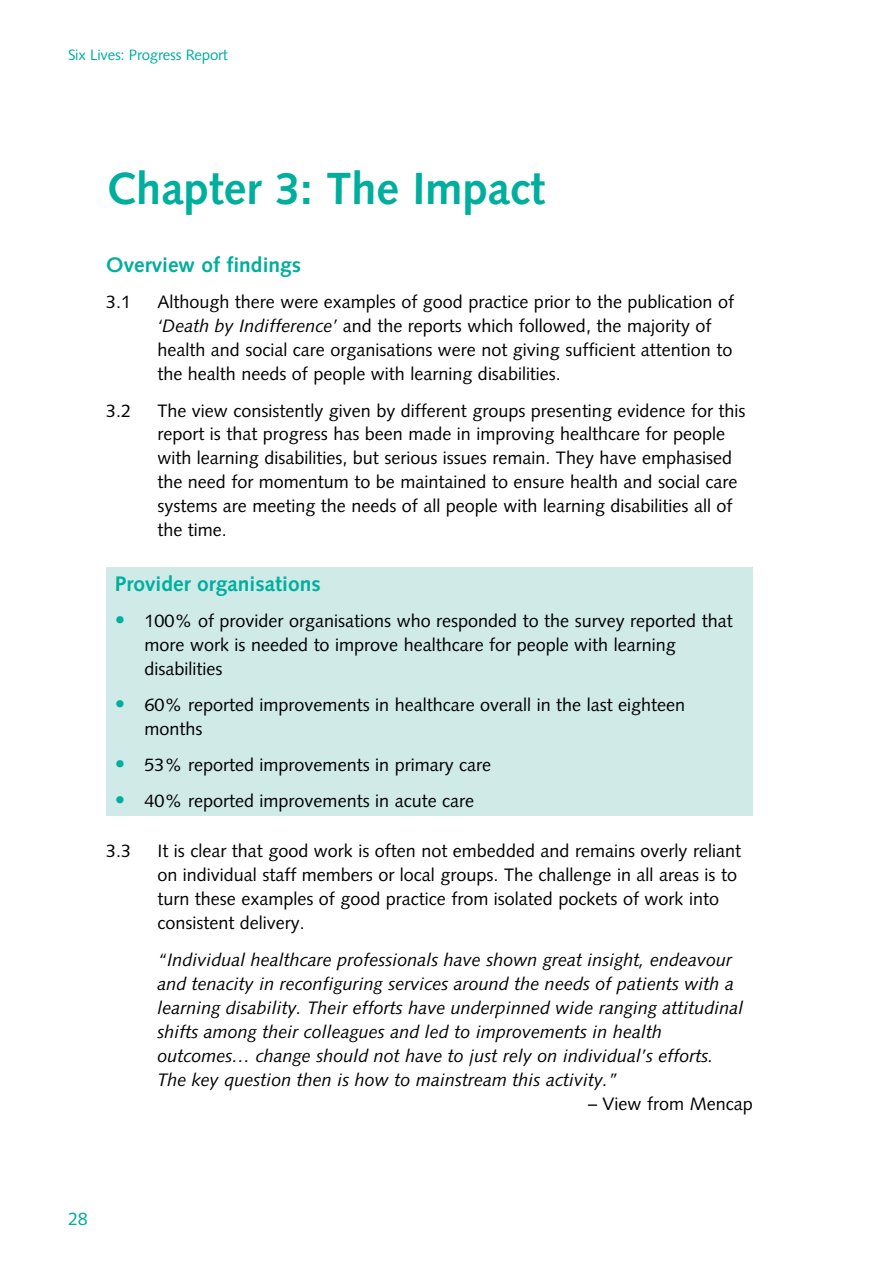
<style>
.page{position:relative;width:893px;height:1263px;background:#fff}
.page>*{position:absolute;margin:0;border:0;box-sizing:border-box;transform-origin:0 0}
.t1{font:700 45px "Syntax";color:#00ae9e}
.t2{font:700 21px "Syntax";color:#00ae9e}
.t3{font:18px/24px "Syntax";color:#000}
.t4{font:italic 18px/24px "Syntax";color:#000}
.t5{font:18px "Syntax";color:#00ae9e}
.t6{font:15px "Syntax";letter-spacing:-.015em;color:#00ae9e}
.s1{font-style:italic}
.s2{font-size:21px;color:#00ae9e}
</style>
<div class="page">
<div style="left:106px;top:566px;width:647px;height:249px;background:#cfeae7"></div>
<p class="t6" style="left:68px;top:45px;width:161px">Six Lives: Progress Report</p>
<h1 class="t1" style="left:106px;top:163px;width:440px">Chapter 3: The Impact</h1>
<p class="t2" style="left:106px;top:252px;width:196px">Overview of findings</p>
<p class="t3" style="left:106px;top:290px;width:27px">3.1</p>
<p class="t3" style="left:157px;top:290px;width:578px">Although there were examples of good practice prior to the publication of <span class="s1">‘Death by Indifference’</span> and the reports which followed, the majority of health and social care organisations were not giving sufficient attention to the health needs of people with learning disabilities.</p>
<p class="t3" style="left:106px;top:398px;width:27px">3.2</p>
<p class="t3" style="left:157px;top:398px;width:590px">The view consistently given by different groups presenting evidence for this report is that progress has been made in improving healthcare for people with learning disabilities, but serious issues remain. They have emphasised the need for momentum to be maintained to ensure health and social care systems are meeting the needs of all people with learning disabilities all of the time.</p>
<p class="t2" style="left:115px;top:572px;width:207px">Provider organisations</p>
<p class="t3" style="left:145px;top:609px;width:590px;text-indent:-30px"><span class="s2">•</span> 100% of provider organisations who responded to the survey reported that more work is needed to improve healthcare for people with learning disabilities</p>
<p class="t3" style="left:145px;top:693px;width:542px;text-indent:-30px"><span class="s2">•</span> 60% reported improvements in healthcare overall in the last eighteen months</p>
<p class="t3" style="left:115px;top:753px;width:378px"><span class="s2">•</span> 53% reported improvements in primary care</p>
<p class="t3" style="left:115px;top:789px;width:361px"><span class="s2">•</span> 40% reported improvements in acute care</p>
<p class="t3" style="left:106px;top:839px;width:27px">3.3</p>
<p class="t3" style="left:157px;top:839px;width:585px">It is clear that good work is often not embedded and remains overly reliant on individual staff members or local groups. The challenge in all areas is to turn these examples of good practice from isolated pockets of work into consistent delivery.</p>
<p class="t4" style="left:157px;top:948px;width:588px">“Individual healthcare professionals have shown great insight, endeavour and tenacity in reconfiguring services around the needs of patients with a learning disability. Their efforts have underpinned wide ranging attitudinal shifts among their colleagues and led to improvements in health outcomes… change should not have to just rely on individual’s efforts.<br>The key question then is how to mainstream this activity.”</p>
<p class="t3" style="left:588px;top:1092px;width:166px">– View from Mencap</p>
<p class="t5" style="left:68px;top:1208px;width:21px">28</p>
</div>
